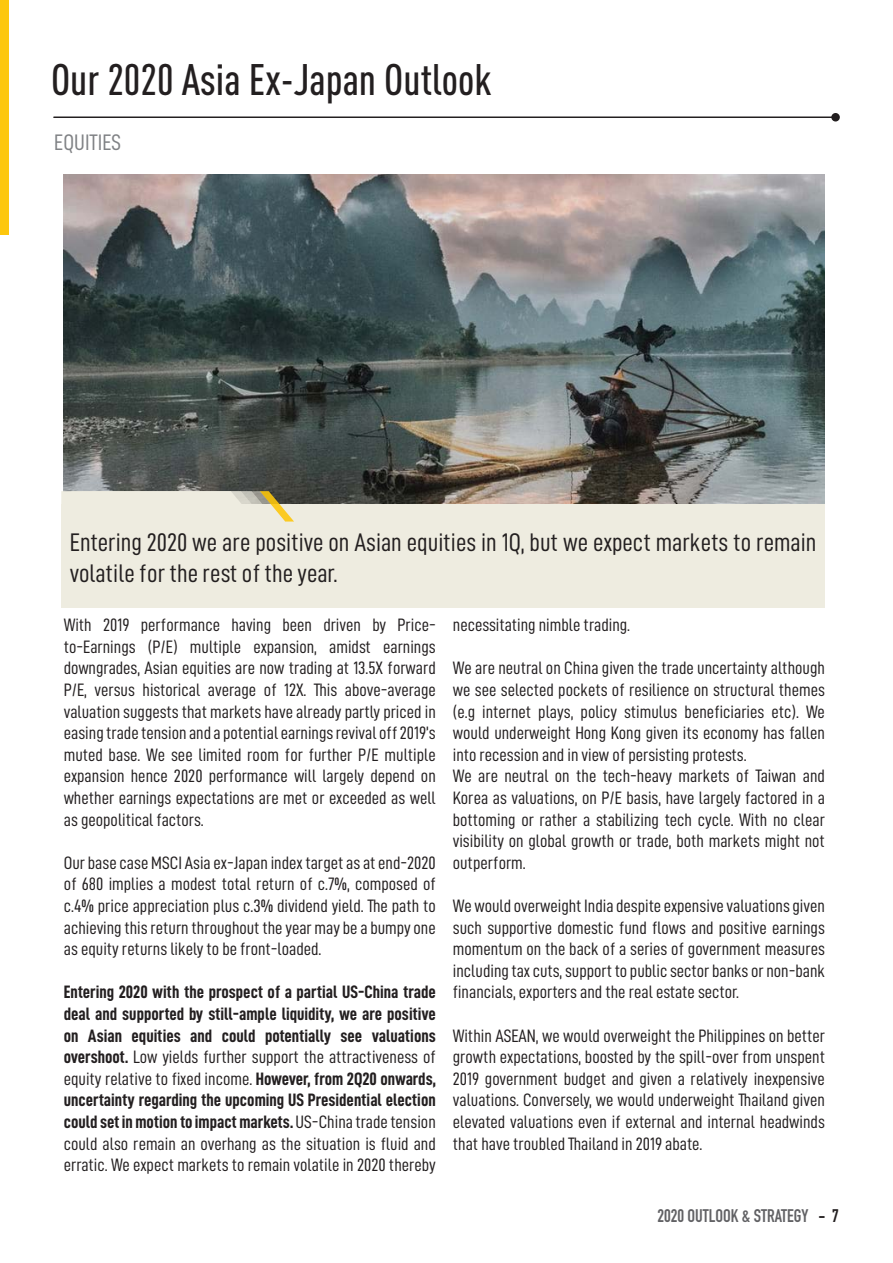
<style>
.page{position:relative;width:893px;height:1263px;background:#fff}
.page>*{position:absolute;margin:0;border:0;box-sizing:border-box;transform-origin:0 0}
.t1{font:500 43.5px "DIN Cond";color:#231f20}
.t2{font:25.5px/30.6px "D DIN Condensed";color:#231f20}
.t3{font:22.5px "D DIN Condensed";color:#808285}
.t4{font:18px/21.6px "D DIN Condensed";color:#231f20;text-align:justify}
.t5{font:18px/21.6px "D DIN Condensed Bold";color:#231f20;text-align:justify}
.t6{font:700 18px "DIN Condensed";color:#616164}
.s1{font-family:"D DIN Condensed Bold"}
.s2{font-family:"D DIN Condensed"}
.s3{color:#231f20}
</style>
<div class="page">
<hr style="left:54px;top:116px;width:782px;height:2px;background:#231f20">
<div style="left:831px;top:113px;width:9px;height:9px;background:#231f20;border-radius:50%"></div>
<div style="left:0;top:0;width:8px;height:234px;background:#fdc70d"></div>
<img style="left:64px;top:174px;width:761px;height:330px">
<div style="left:61px;top:504px;width:764px;height:104px;background:#eeece0"></div>
<svg style="left:61px;top:491px;width:233px;height:30px"></svg>
<h1 class="t1" style="left:51px;top:54px;width:442px">Our 2020 Asia Ex-Japan Outlook</h1>
<p class="t3" style="left:54px;top:130px;width:69px">EQUITIES</p>
<h2 class="t2" style="left:70px;top:527px;width:748px">Entering 2020 we are positive on Asian equities in 1Q, but we expect markets to remain volatile for the rest of the year.</h2>
<p class="t4" style="left:64px;top:614px;width:374px">With 2019 performance having been driven by Price&shy;to-Earnings (P/E) multiple expansion, amidst earnings downgrades, Asian equities are now trading at 13.5X forward P/E, versus historical average of 12X. This above-average valuation suggests that markets have already partly priced in easing trade tension and a potential earnings revival off 2019’s muted base. We see limited room for further P/E multiple expansion hence 2020 performance will largely depend on whether earnings expectations are met or exceeded as well as geopolitical factors.</p>
<p class="t4" style="left:64px;top:851px;width:374px">Our base case MSCI Asia ex-Japan index target as at end-2020 of 680 implies a modest total return of c.7%, composed of c.4% price appreciation plus c.3% dividend yield. The path to achieving this return throughout the year may be a bumpy one as equity returns likely to be front-loaded.</p>
<p class="t5" style="left:64px;top:981px;width:374px">Entering 2020 with the prospect of a partial US-China trade deal and supported by still-ample liquidity, we are positive on Asian equities and could potentially see valuations</p>
<p class="t4" style="left:64px;top:1046px;width:373px"><span class="s1">overshoot.</span> Low yields further support the attractiveness of equity relative to fixed income. <span class="s1">However, from 2Q20 onwards,</span></p>
<p class="t5" style="left:64px;top:1089px;width:374px">uncertainty regarding the upcoming US Presidential election could set in motion to impact markets. <span class="s2">US-China trade tension</span></p>
<p class="t4" style="left:64px;top:1132px;width:374px">could also remain an overhang as the situation is fluid and erratic. We expect markets to remain volatile in 2020 thereby</p>
<p class="t4" style="left:453px;top:614px;width:177px">necessitating nimble trading.</p>
<p class="t4" style="left:453px;top:657px;width:374px;text-align:left">We are neutral on China given the trade uncertainty although we see selected pockets of resilience on structural themes (e.g internet plays, policy stimulus beneficiaries etc). We would underweight Hong Kong given its economy has fallen into recession and in view of persisting protests.<br>We are neutral on the tech-heavy markets of Taiwan and Korea as valuations, on P/E basis, have largely factored in a bottoming or rather a stabilizing tech cycle. With no clear visibility on global growth or trade, both markets might not outperform.</p>
<p class="t4" style="left:453px;top:895px;width:374px">We would overweight India despite expensive valuations given such supportive domestic fund flows and positive earnings momentum on the back of a series of government measures including tax cuts, support to public sector banks or non-bank financials, exporters and the real estate sector.</p>
<p class="t4" style="left:453px;top:1024px;width:374px">Within ASEAN, we would overweight the Philippines on better growth expectations, boosted by the spill-over from unspent 2019 government budget and given a relatively inexpensive valuations. Conversely, we would underweight Thailand given elevated valuations even if external and internal headwinds that have troubled Thailand in 2019 abate.</p>
<p class="t6" style="left:657px;top:1203px;width:183px">2020 OUTLOOK &amp; STRATEGY <span class="s3">- 7</span></p>
</div>
